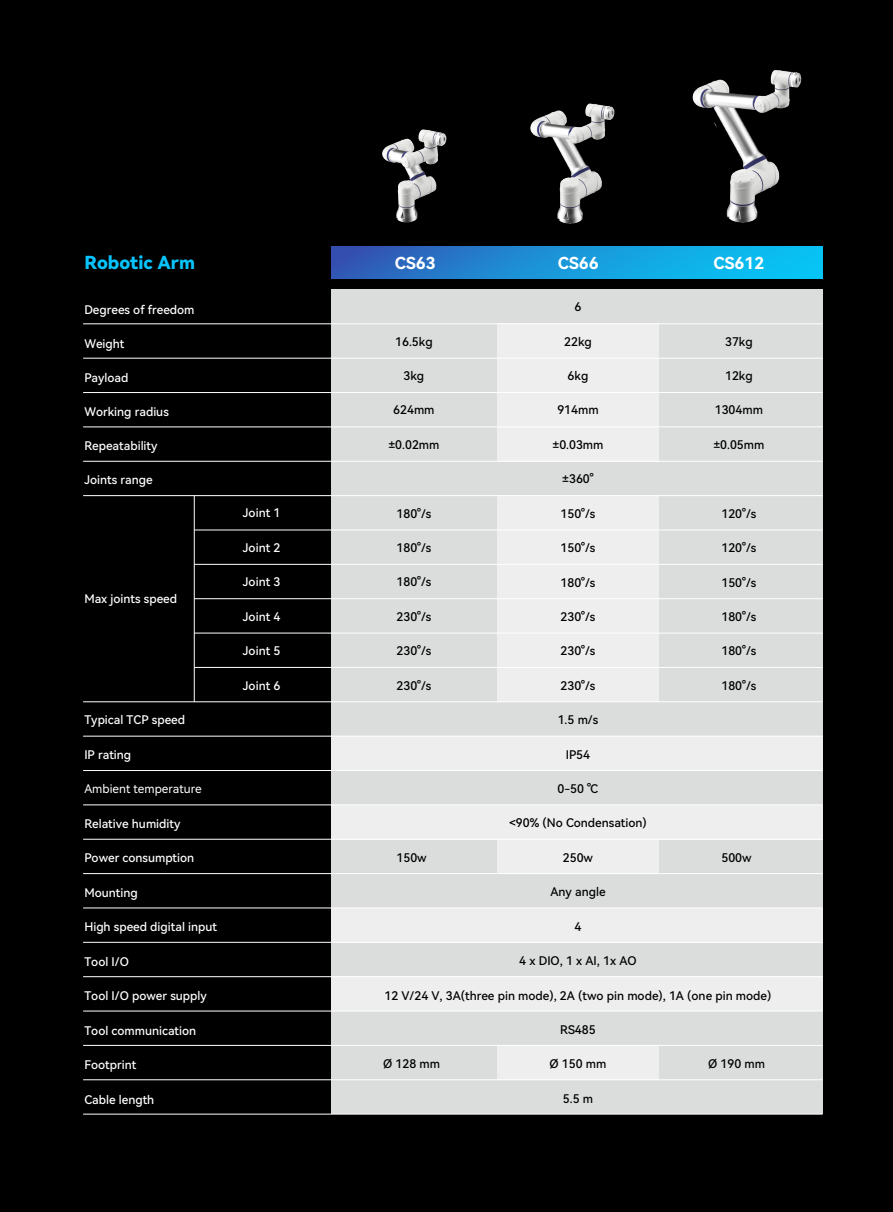
<style>
.page{position:relative;width:893px;height:1212px;background:#000}
.page>*{position:absolute;margin:0;border:0;box-sizing:border-box;transform-origin:0 0}
.t1{font:18px "Harmony OS Sans Black";color:#08c3fc}
.t2{font:16.5px "Harmony OS Sans Bold";color:#fff}
.t3{font:12px "Harmony OS Sans Medium";color:#000}
.t4{font:12px "Harmony OS Sans Medium";color:#fff}
.t5{font:12px "Harmony OS Sans";color:#fff}
</style>
<div class="page">
<div style="left:331px;top:289px;width:491px;height:825px;background:#dbdcdc"></div>
<img style="left:692px;top:70px;width:110px;height:153px">
<img style="left:530px;top:103px;width:85px;height:121px">
<img style="left:382px;top:129px;width:65px;height:94px">
<div style="left:331px;top:246px;width:491px;height:32px;background:linear-gradient(to right,#3159b6,#04cffa)"></div>
<hr style="left:194px;top:496px;width:1px;height:206px;background:#fff">
<div style="left:497px;top:1045px;width:162px;height:35px;background:#eeeeef"></div>
<div style="left:331px;top:977px;width:491px;height:34px;background:#eeeeef"></div>
<div style="left:331px;top:908px;width:491px;height:34px;background:#eeeeef"></div>
<div style="left:497px;top:839px;width:162px;height:34px;background:#eeeeef"></div>
<div style="left:331px;top:736px;width:491px;height:35px;background:#eeeeef"></div>
<div style="left:331px;top:805px;width:491px;height:34px;background:#eeeeef"></div>
<div style="left:497px;top:633px;width:162px;height:34px;background:#eeeeef"></div>
<div style="left:497px;top:599px;width:162px;height:34px;background:#eeeeef"></div>
<div style="left:497px;top:530px;width:162px;height:34px;background:#eeeeef"></div>
<div style="left:497px;top:667px;width:162px;height:35px;background:#eeeeef"></div>
<div style="left:497px;top:564px;width:162px;height:35px;background:#eeeeef"></div>
<div style="left:497px;top:496px;width:162px;height:34px;background:#eeeeef"></div>
<div style="left:497px;top:427px;width:162px;height:34px;background:#eeeeef"></div>
<div style="left:497px;top:358px;width:162px;height:34px;background:#eeeeef"></div>
<div style="left:497px;top:324px;width:162px;height:34px;background:#eeeeef"></div>
<div style="left:497px;top:392px;width:162px;height:35px;background:#eeeeef"></div>
<hr style="left:83px;top:323px;width:739px;height:1px;background:#fff">
<hr style="left:83px;top:358px;width:739px;height:1px;background:#fff">
<hr style="left:83px;top:392px;width:739px;height:1px;background:#fff">
<hr style="left:83px;top:427px;width:739px;height:1px;background:#fff">
<hr style="left:83px;top:461px;width:739px;height:1px;background:#fff">
<hr style="left:194px;top:530px;width:628px;height:1px;background:#fff">
<hr style="left:194px;top:564px;width:628px;height:1px;background:#fff">
<hr style="left:194px;top:598px;width:628px;height:1px;background:#fff">
<hr style="left:194px;top:633px;width:628px;height:1px;background:#fff">
<hr style="left:83px;top:495px;width:739px;height:1px;background:#fff">
<hr style="left:83px;top:1079px;width:739px;height:1px;background:#fff">
<hr style="left:83px;top:1114px;width:739px;height:1px;background:#fff">
<hr style="left:83px;top:736px;width:739px;height:1px;background:#fff">
<hr style="left:83px;top:942px;width:739px;height:1px;background:#fff">
<hr style="left:83px;top:908px;width:739px;height:1px;background:#fff">
<hr style="left:83px;top:873px;width:739px;height:1px;background:#fff">
<hr style="left:83px;top:839px;width:739px;height:1px;background:#fff">
<hr style="left:83px;top:804px;width:739px;height:1px;background:#fff">
<hr style="left:83px;top:770px;width:739px;height:1px;background:#fff">
<hr style="left:83px;top:976px;width:739px;height:1px;background:#fff">
<hr style="left:83px;top:1011px;width:739px;height:1px;background:#fff">
<hr style="left:83px;top:1045px;width:739px;height:1px;background:#fff">
<hr style="left:194px;top:667px;width:628px;height:1px;background:#fff">
<hr style="left:83px;top:701px;width:739px;height:1px;background:#fff">
<h1 class="t1" style="left:84px;top:250px;width:112px">Robotic Arm</h1>
<h2 class="t2" style="left:395px;top:252px;width:42px">CS63</h2>
<h2 class="t2" style="left:558px;top:252px;width:42px">CS66</h2>
<h2 class="t2" style="left:713px;top:252px;width:52px">CS612</h2>
<p class="t4" style="left:84px;top:301px;width:112px">Degrees of freedom</p>
<p class="t4" style="left:84px;top:335px;width:42px">Weight</p>
<p class="t4" style="left:84px;top:369px;width:46px">Payload</p>
<p class="t4" style="left:84px;top:403px;width:86px">Working radius</p>
<p class="t4" style="left:84px;top:437px;width:75px">Repeatability</p>
<p class="t4" style="left:84px;top:471px;width:70px">Joints range</p>
<p class="t4" style="left:243px;top:504px;width:39px">Joint 1</p>
<p class="t4" style="left:243px;top:539px;width:39px">Joint 2</p>
<p class="t4" style="left:243px;top:573px;width:39px">Joint 3</p>
<p class="t4" style="left:243px;top:608px;width:39px">Joint 4</p>
<p class="t4" style="left:243px;top:642px;width:39px">Joint 5</p>
<p class="t4" style="left:243px;top:677px;width:39px">Joint 6</p>
<p class="t3" style="left:574px;top:299px;width:8px">6</p>
<p class="t3" style="left:564px;top:333px;width:29px">22kg</p>
<p class="t3" style="left:395px;top:333px;width:39px">16.5kg</p>
<p class="t3" style="left:725px;top:333px;width:29px">37kg</p>
<p class="t3" style="left:404px;top:367px;width:22px">3kg</p>
<p class="t3" style="left:568px;top:367px;width:22px">6kg</p>
<p class="t3" style="left:725px;top:367px;width:29px">12kg</p>
<p class="t3" style="left:393px;top:402px;width:43px">624mm</p>
<p class="t3" style="left:557px;top:402px;width:43px">914mm</p>
<p class="t3" style="left:715px;top:402px;width:50px">1304mm</p>
<p class="t3" style="left:388px;top:436px;width:53px">±0.02mm</p>
<p class="t3" style="left:552px;top:436px;width:53px">±0.03mm</p>
<p class="t3" style="left:713px;top:436px;width:53px">±0.05mm</p>
<p class="t3" style="left:562px;top:471px;width:33px">±360°</p>
<p class="t3" style="left:561px;top:505px;width:36px">150°/s</p>
<p class="t3" style="left:721px;top:505px;width:36px">120°/s</p>
<p class="t3" style="left:561px;top:539px;width:36px">150°/s</p>
<p class="t3" style="left:721px;top:539px;width:36px">120°/s</p>
<p class="t3" style="left:561px;top:574px;width:36px">180°/s</p>
<p class="t3" style="left:721px;top:574px;width:36px">150°/s</p>
<p class="t3" style="left:561px;top:608px;width:36px">230°/s</p>
<p class="t3" style="left:721px;top:608px;width:36px">180°/s</p>
<p class="t3" style="left:561px;top:643px;width:36px">230°/s</p>
<p class="t3" style="left:721px;top:643px;width:36px">180°/s</p>
<p class="t3" style="left:561px;top:677px;width:36px">230°/s</p>
<p class="t3" style="left:721px;top:677px;width:36px">180°/s</p>
<p class="t3" style="left:396px;top:505px;width:36px">180°/s</p>
<p class="t3" style="left:396px;top:539px;width:36px">180°/s</p>
<p class="t3" style="left:396px;top:574px;width:36px">180°/s</p>
<p class="t3" style="left:396px;top:608px;width:36px">230°/s</p>
<p class="t3" style="left:396px;top:643px;width:36px">230°/s</p>
<p class="t3" style="left:396px;top:677px;width:36px">230°/s</p>
<p class="t4" style="left:84px;top:590px;width:94px">Max joints speed</p>
<p class="t4" style="left:84px;top:711px;width:102px">Typical TCP speed</p>
<p class="t4" style="left:84px;top:746px;width:48px">IP rating</p>
<p class="t5" style="left:84px;top:780px;width:119px">Ambient temperature</p>
<p class="t4" style="left:84px;top:815px;width:98px">Relative humidity</p>
<p class="t4" style="left:84px;top:849px;width:111px">Power consumption</p>
<p class="t4" style="left:84px;top:884px;width:55px">Mounting</p>
<p class="t4" style="left:84px;top:918px;width:134px">High speed digital input</p>
<p class="t4" style="left:84px;top:953px;width:46px">Tool I/O</p>
<p class="t4" style="left:84px;top:987px;width:124px">Tool I/O power supply</p>
<p class="t4" style="left:84px;top:1022px;width:113px">Tool communication</p>
<p class="t4" style="left:84px;top:1056px;width:54px">Footprint</p>
<p class="t4" style="left:84px;top:1091px;width:71px">Cable length</p>
<p class="t3" style="left:396px;top:849px;width:32px">150w</p>
<p class="t3" style="left:558px;top:711px;width:42px">1.5 m/s</p>
<p class="t3" style="left:566px;top:746px;width:26px">IP54</p>
<p class="t3" style="left:557px;top:780px;width:42px">0-50 ℃</p>
<p class="t3" style="left:509px;top:815px;width:139px">&lt;90% (No Condensation)</p>
<p class="t3" style="left:563px;top:849px;width:32px">250w</p>
<p class="t3" style="left:550px;top:883px;width:57px">Any angle</p>
<p class="t3" style="left:574px;top:918px;width:8px">4</p>
<p class="t3" style="left:519px;top:952px;width:119px">4 x DIO, 1 x AI, 1x AO</p>
<p class="t3" style="left:721px;top:849px;width:32px">500w</p>
<p class="t3" style="left:384px;top:987px;width:388px">12 V/24 V, 3A(three pin mode), 2A (two pin mode), 1A (one pin mode)</p>
<p class="t3" style="left:383px;top:1055px;width:58px">Ø 128 mm</p>
<p class="t3" style="left:560px;top:1021px;width:37px">RS485</p>
<p class="t3" style="left:549px;top:1055px;width:58px">Ø 150 mm</p>
<p class="t3" style="left:708px;top:1055px;width:58px">Ø 190 mm</p>
<p class="t3" style="left:563px;top:1090px;width:32px">5.5 m</p>
</div>
